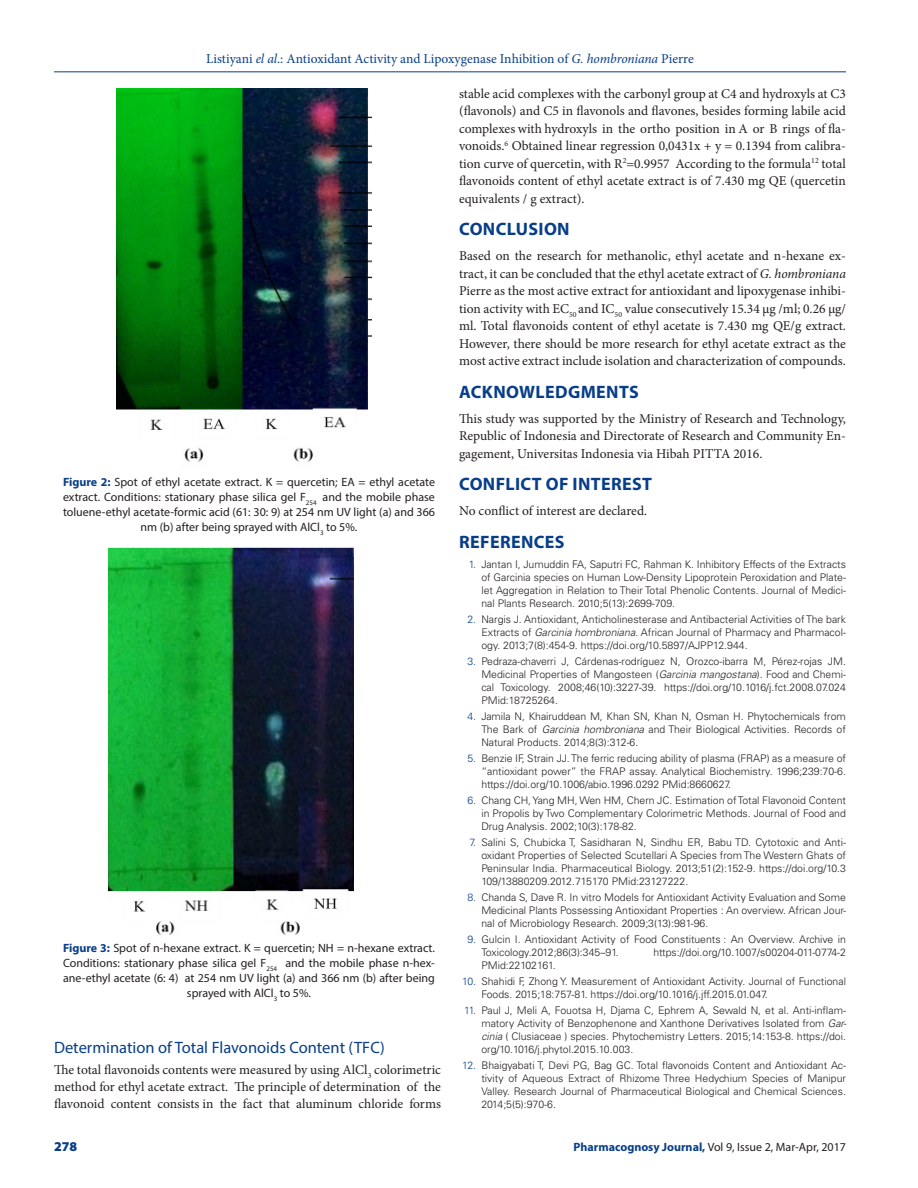
<style>
.page{position:relative;width:918px;height:1188px;background:#fff}
.page>*{position:absolute;margin:0;border:0;box-sizing:border-box;transform-origin:0 0}
._1_HD{font:700 18px "Myriad Pro";letter-spacing:.02em;color:#083e89}
._2_HD{font:16.5px "Myriad Pro";color:#083e89}
.TXT{font:13.5px/17.5px "Minion Pro";color:#231f20;text-align:justify}
.t1{font:13.5px "Minion Pro";letter-spacing:-.005em;color:#083e89}
.LRH{font:900 13.5px "Myriad Pro";color:#083e89}
.FIG_CAP{font:12px/15px "Myriad Pro";color:#231f20;text-align:center}
.LRH-2{font:12px "Myriad Pro";color:#231f20}
.t2{font:300 10.5px/13px "Univers LT Std";color:#231f20;text-align:justify}
.s1{font-style:italic}
.s2{font-weight:700;color:#083e89}
.s3{color:#083e89}
</style>
<div class="page">
<hr style="left:54px;top:72px;width:792px;height:1px;background:#083e89">
<img style="left:116px;top:88px;width:256px;height:374px">
<img style="left:108px;top:546px;width:245px;height:389px">
<p class="t1" style="left:206px;top:50px;width:489px">Listiyani <span class="s1">el al</span>.: Antioxidant Activity and Lipoxygenase Inhibition of <span class="s1">G. hombroniana</span> Pierre</p>
<p class="FIG_CAP" style="left:63px;top:474px;width:374px"><span class="s2">Figure 2:</span> Spot of ethyl acetate extract. K = quercetin; EA = ethyl acetate extract. Conditions: stationary phase silica gel F<sub>254</sub> and the mobile phase toluene-ethyl acetate-formic acid (61: 30: 9) at 254 nm UV light (a) and 366 nm (b) after being sprayed with AlCl<sub>3</sub> to 5%.</p>
<p class="FIG_CAP" style="left:63px;top:940px;width:374px"><span class="s2">Figure 3:</span> Spot of n-hexane extract. K = quercetin; NH = n-hexane extract.<br>Conditions: stationary phase silica gel F<sub>254</sub> and the mobile phase n-hex&shy;ane-ethyl acetate (6: 4) at 254 nm UV light (a) and 366 nm (b) after being sprayed with AlCl<sub>3</sub> to 5%.</p>
<p class="_2_HD" style="left:54px;top:1038px;width:332px">Determination of Total Flavonoids Content (TFC)</p>
<p class="TXT" style="left:54px;top:1061px;width:389px;line-height:17.1px">The total flavonoids contents were measured by using AlCl<sub>3</sub> colorimetric method for ethyl acetate extract. The principle of determination of the flavonoid content consists in the fact that aluminum chloride forms</p>
<p class="TXT" style="left:459px;top:85px;width:389px">stable acid complexes with the carbonyl group at C4 and hydroxyls at C3 (flavonols) and C5 in flavonols and flavones, besides forming labile acid complexes with hydroxyls in the ortho position in A or B rings of fla&shy;vonoids.<sup>6</sup> Obtained linear regression 0,0431x + y = 0.1394 from calibra&shy;tion curve of quercetin, with R<sup>2</sup>=0.9957 According to the formula<sup>12</sup> total flavonoids content of ethyl acetate extract is of 7.430 mg QE (quercetin equivalents / g extract).</p>
<p class="_1_HD" style="left:459px;top:218px;width:112px">CONCLUSION</p>
<p class="TXT" style="left:459px;top:247px;width:389px">Based on the research for methanolic, ethyl acetate and n-hexane ex&shy;tract, it can be concluded that the ethyl acetate extract of <span class="s1">G. hombroniana </span>Pierre as the most active extract for antioxidant and lipoxygenase inhibi&shy;tion activity with EC<sub>50</sub> and IC<sub>50</sub> value consecutively 15.34 µg /ml; 0.26 µg/ ml. Total flavonoids content of ethyl acetate is 7.430 mg QE/g extract.<br>However, there should be more research for ethyl acetate extract as the most active extract include isolation and characterization of compounds.</p>
<p class="_1_HD" style="left:459px;top:380px;width:181px">ACKNOWLEDGMENTS</p>
<p class="TXT" style="left:459px;top:410px;width:389px">This study was supported by the Ministry of Research and Technology, Republic of Indonesia and Directorate of Research and Community En&shy;gagement, Universitas Indonesia via Hibah PITTA 2016.</p>
<p class="_1_HD" style="left:459px;top:472px;width:194px">CONFLICT OF INTEREST</p>
<p class="TXT" style="left:459px;top:502px;width:190px">No conflict of interest are declared.</p>
<p class="_1_HD" style="left:459px;top:530px;width:107px">REFERENCES</p>
<p class="t2" style="left:481px;top:558px;width:366px;text-indent:-13px"><span class="s3">1.</span> Jantan I, Jumuddin FA, Saputri FC, Rahman K. Inhibitory Effects of the Extracts of Garcinia species on Human Low-Density Lipoprotein Peroxidation and Plate&shy;let Aggregation in Relation to Their Total Phenolic Contents. Journal of Medici&shy;nal Plants Research. 2010;5(13):2699-709.</p>
<p class="t2" style="left:481px;top:613px;width:366px;text-indent:-14px"><span class="s3">2.</span> Nargis J. Antioxidant, Anticholinesterase and Antibacterial Activities of The bark Extracts of <span class="s1">Garcinia hombroniana</span>. African Journal of Pharmacy and Pharmacol&shy;ogy. 2013;7(8):454-9. https://doi.org/10.5897/AJPP12.944.</p>
<p class="t2" style="left:481px;top:655px;width:366px;text-indent:-14px"><span class="s3">3.</span> Pedraza-chaverri J, Cárdenas-rodríguez N, Orozco-ibarra M, Pérez-rojas JM.<br>Medicinal Properties of Mangosteen (<span class="s1">Garcinia mangostana</span>). Food and Chemi&shy;cal Toxicology. 2008;46(10):3227-39. https://doi.org/10.1016/j.fct.2008.07.024<br>PMid:18725264.</p>
<p class="t2" style="left:481px;top:710px;width:366px;text-indent:-14px"><span class="s3">4.</span> Jamila N, Khairuddean M, Khan SN, Khan N, Osman H. Phytochemicals from The Bark of <span class="s1">Garcinia hombroniana</span> and Their Biological Activities. Records of Natural Products. 2014;8(3):312-6.</p>
<p class="t2" style="left:481px;top:752px;width:366px;text-indent:-14px"><span class="s3">5.</span> Benzie IF, Strain JJ. The ferric reducing ability of plasma (FRAP) as a measure of “antioxidant power” the FRAP assay. Analytical Biochemistry. 1996;239:70-6. https://doi.org/10.1006/abio.1996.0292 PMid:8660627.</p>
<p class="t2" style="left:481px;top:794px;width:366px;text-indent:-14px"><span class="s3">6.</span> Chang CH, Yang MH, Wen HM, Chern JC. Estimation of Total Flavonoid Content in Propolis by Two Complementary Colorimetric Methods. Journal of Food and Drug Analysis. 2002;10(3):178-82.</p>
<p class="t2" style="left:481px;top:836px;width:366px;text-indent:-12px"><span class="s3">7.</span> Salini S, Chubicka T, Sasidharan N, Sindhu ER, Babu TD. Cytotoxic and Anti&shy;oxidant Properties of Selected Scutellari A Species from The Western Ghats of Peninsular India. Pharmaceutical Biology. 2013;51(2):152-9. https://doi.org/10.3<br>109/13880209.2012.715170 PMid:23127222.</p>
<p class="t2" style="left:481px;top:891px;width:366px;text-indent:-14px"><span class="s3">8.</span> Chanda S, Dave R. In vitro Models for Antioxidant Activity Evaluation and Some Medicinal Plants Possessing Antioxidant Properties : An overview. African Jour&shy;nal of Microbiology Research. 2009;3(13):981-96.</p>
<p class="t2" style="left:481px;top:933px;width:366px;text-indent:-14px"><span class="s3">9.</span> Gulcin I. Antioxidant Activity of Food Constituents : An Overview. Archive in<br>Toxicology.2012;86(3):345–91.</p>
<p class="t2" style="left:653px;top:946px;width:194px">https://doi.org/10.1007/s00204-011-0774-2</p>
<p class="t2" style="left:481px;top:958px;width:76px">PMid:22102161.</p>
<p class="t2" style="left:481px;top:974px;width:366px;text-indent:-19px"><span class="s3">10.</span> Shahidi F, Zhong Y. Measurement of Antioxidant Activity. Journal of Functional<br>Foods. 2015;18:757-81. https://doi.org/10.1016/j.jff.2015.01.047.</p>
<p class="t2" style="left:481px;top:1003px;width:367px;text-indent:-17px"><span class="s3">11.</span> Paul J, Meli A, Fouotsa H, Djama C, Ephrem A, Sewald N, et al. Anti-inflam&shy;matory Activity of Benzophenone and Xanthone Derivatives Isolated from <span class="s1">Gar&shy;cinia</span> ( Clusiaceae ) species. Phytochemistry Letters. 2015;14:153-8. https://doi. org/10.1016/j.phytol.2015.10.003.</p>
<p class="t2" style="left:481px;top:1058px;width:366px;text-indent:-19px"><span class="s3">12.</span> Bhaigyabati T, Devi PG, Bag GC. Total flavonoids Content and Antioxidant Ac&shy;tivity of Aqueous Extract of Rhizome Three Hedychium Species of Manipur Valley. Research Journal of Pharmaceutical Biological and Chemical Sciences.<br>2014;5(5):970-6.</p>
<p class="LRH" style="left:54px;top:1137px;width:25px">278</p>
<p class="LRH-2" style="left:574px;top:1139px;width:274px"><span class="s2">Pharmacognosy Journal,</span> Vol 9, Issue 2, Mar-Apr, 2017</p>
</div>
